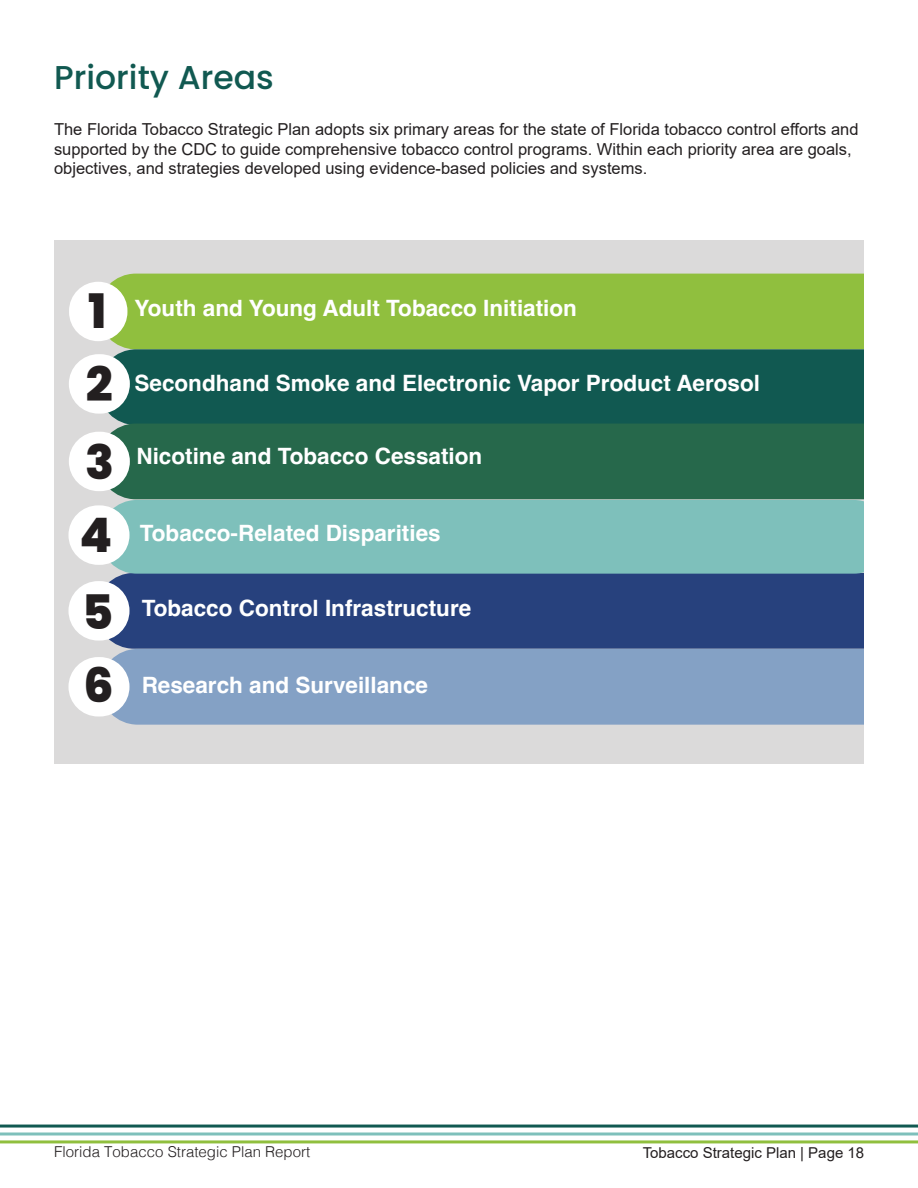
<style>
.page{position:relative;width:918px;height:1188px;background:#fff}
.page>*{position:absolute;margin:0;border:0;box-sizing:border-box;transform-origin:0 0}
.t1{font:800 47.55px/72.3px "Poppins";color:#231f20}
.t2{font:500 33px "Poppins";color:#115951}
.t3{font:700 22.5px "Helvetica";color:#fff}
.t4{font:16.5px/19.8px "Arial";color:#231f20}
.t5{font:300 15px "Helvetica";color:#231f20}
.t6{font:15px "Arial";color:#231f20}
.s1{font-family:"Poppins";font-weight:800;font-size:47.55px;color:#231f20}
</style>
<div class="page">
<div style="left:54px;top:240px;width:810px;height:523px;background:#dbdada"></div>
<hr style="left:0;top:1125px;width:918px;height:3px;background:#115951">
<svg style="left:0;top:1132px;width:917px;height:4px;background:#9ecfcb"></svg>
<hr style="left:0;top:1140px;width:918px;height:3px;background:#90bf3e">
<div style="left:98px;top:274px;width:820px;height:75px;background:#90bf3e;border-radius:38px"></div>
<div style="left:98px;top:349px;width:820px;height:76px;background:#115951;border-radius:38px"></div>
<div style="left:98px;top:424px;width:820px;height:75px;background:#26684b;border-radius:38px"></div>
<div style="left:96px;top:573px;width:822px;height:76px;background:#27417d;border-radius:38px"></div>
<div style="left:100px;top:649px;width:818px;height:76px;background:#84a1c5;border-radius:38px"></div>
<div style="left:69px;top:282px;width:58px;height:59px;background:#fff;border-radius:29px"></div>
<div style="left:69px;top:432px;width:61px;height:59px;background:#fff;border-radius:30px"></div>
<div style="left:69px;top:354px;width:61px;height:60px;background:#fff;border-radius:30px"></div>
<div style="left:100px;top:500px;width:791px;height:74px;background:#7ec0bb;border-radius:37px"></div>
<div style="left:68px;top:505px;width:62px;height:60px;background:#fff;border-radius:30px"></div>
<div style="left:68px;top:581px;width:62px;height:60px;background:#fff;border-radius:30px"></div>
<div style="left:68px;top:657px;width:62px;height:60px;background:#fff;border-radius:30px"></div>
<div style="left:864px;top:221px;width:54px;height:542px;background:#fff"></div>
<h2 class="t2" style="left:54px;top:58px;width:221px">Priority Areas</h2>
<p class="t4" style="left:54px;top:119px;width:806px">The Florida Tobacco Strategic Plan adopts six primary areas for the state of Florida tobacco control efforts and supported by the CDC to guide comprehensive tobacco control programs. Within each priority area are goals, objectives, and strategies developed using evidence-based policies and systems.</p>
<h1 class="t1" style="left:88px;top:276px;width:20px">1</h1>
<h1 class="t1" style="left:86px;top:348px;width:29px">2</h1>
<h1 class="t1" style="left:85px;top:427px;width:30px">3</h1>
<h3 class="t3" style="left:135px;top:294px;width:444px">Youth and Young Adult Tobacco Initiation</h3>
<h3 class="t3" style="left:135px;top:370px;width:627px">Secondhand Smoke and Electronic Vapor Product Aerosol</h3>
<h3 class="t3" style="left:136px;top:442px;width:347px">Nicotine and Tobacco Cessation</h3>
<h3 class="t3" style="left:80px;top:519px;width:363px"><span class="s1">4</span> Tobacco-Related Disparities</h3>
<h1 class="t1" style="left:82px;top:577px;width:33px">5<br>6</h1>
<h3 class="t3" style="left:142px;top:594px;width:331px">Tobacco Control Infrastructure</h3>
<h3 class="t3" style="left:142px;top:672px;width:288px">Research and Surveillance</h3>
<p class="t5" style="left:54px;top:1139px;width:257px">Florida Tobacco Strategic Plan Report</p>
<p class="t6" style="left:643px;top:1142px;width:223px">Tobacco Strategic Plan | Page 18</p>
</div>
